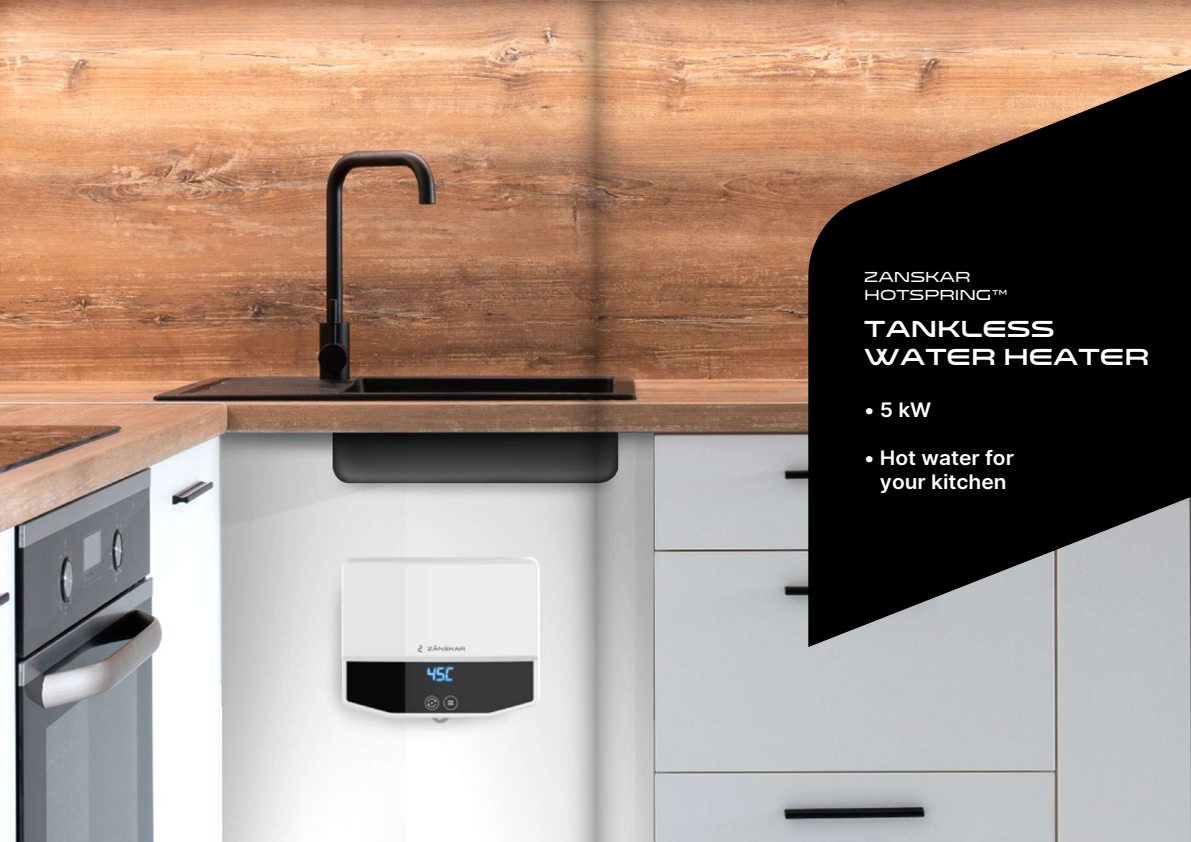
<style>
.page{position:relative;width:1191px;height:842px;background:#fff}
.page>*{position:absolute;margin:0;border:0;box-sizing:border-box;transform-origin:0 0}
.t1{font:23.5px/28.2px "Venera 900";color:#fff;scale:1.05 1}
.t2{font:600 20px/24px "Inter";color:#fff;text-align:center;scale:1.05 1}
.t3{font:14.7px/17.6px "Venera 700";color:#fff;scale:1.05 1}
</style>
<div class="page">
<img style="left:0;top:0;width:1191px;height:842px">
<svg style="left:546px;top:1px;width:99px;height:841px"></svg>
<svg style="left:808px;top:69px;width:383px;height:578px;fill:#000"></svg>
<p class="t3" style="left:864px;top:268px;width:138px">ZANSKAR<br>HOTSPRING™</p>
<p class="t1" style="left:864px;top:315px;width:273px">TANKLESS<br>WATER HEATER</p>
<p class="t2" style="left:864px;top:397px;width:65px">• 5 kW</p>
<p class="t2" style="left:864px;top:445px;width:144px">• Hot water for your kitchen</p>
</div>
